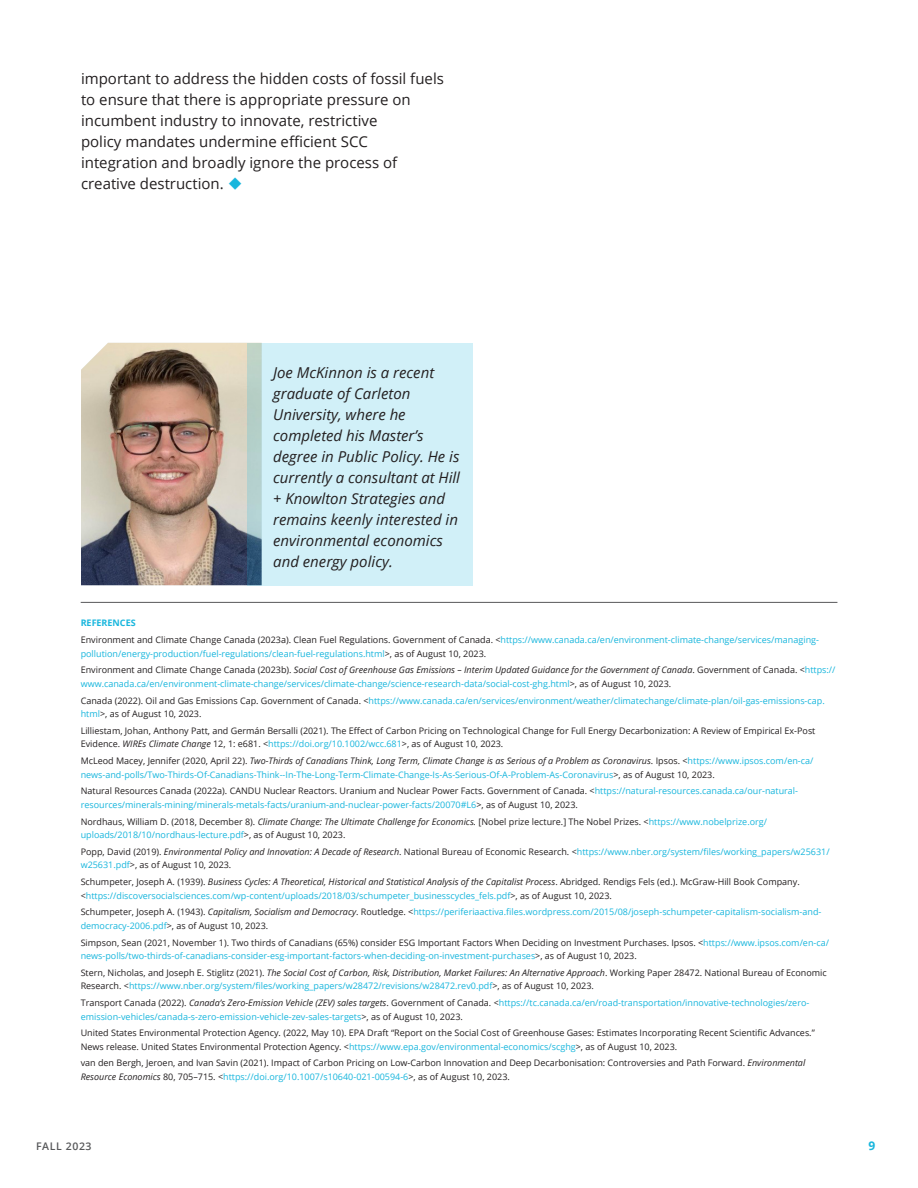
<style>
.page{position:relative;width:918px;height:1188px;background:#fff}
.page>*{position:absolute;margin:0;border:0;box-sizing:border-box;transform-origin:0 0}
.Main_Body_Copy{font:15px/21px "Open Sans";color:#231f20}
.Main_Body_Copy-2{font:italic 15px/21px "Open Sans";color:#231f20}
.t1{font:700 12px "Open Sans";color:#18b6dd}
.t2{font:600 10.5px "Open Sans";letter-spacing:.06em;color:#57585a}
.Main_References{font:9px/13.5px "Open Sans";color:#231f20}
.Main_References-2{font:9px/13.5px "Open Sans";color:#18b6dd}
.Main_References-3{font:700 9px "Open Sans";color:#18b6dd}
.s1{color:#18b6dd}
.s2{color:#231f20}
.s3{font-style:italic;color:#231f20}
.s4{font-style:italic}
</style>
<div class="page">
<hr style="left:81px;top:602px;width:756px;height:1px;background:#57585a">
<img style="left:81px;top:343px;width:166px;height:242px">
<div style="left:247px;top:343px;width:225px;height:242px;background:#d1f0f8"></div>
<p class="Main_Body_Copy" style="left:81px;top:68px;width:364px">important to address the hidden costs of fossil fuels to ensure that there is appropriate pressure on incumbent industry to innovate, restrictive<br>policy mandates undermine efficient SCC integration and broadly ignore the process of creative destruction. <span class="s1">◆</span></p>
<p class="Main_Body_Copy-2" style="left:273px;top:362px;width:188px">Joe McKinnon is a recent graduate of Carleton<br>University, where he completed his Master’s degree in Public Policy. He is currently a consultant at Hill + Knowlton Strategies and remains keenly interested in environmental economics and energy policy.</p>
<p class="Main_References-3" style="left:81px;top:617px;width:56px">REFERENCES</p>
<p class="Main_References-2" style="left:81px;top:633px;width:740px"><span class="s2">Environment and Climate Change Canada (2023a). Clean Fuel Regulations. Government of Canada. &lt;</span>https://www.canada.ca/en/environment-climate-change/services/managing&shy;pollution/energy-production/fuel-regulations/clean-fuel-regulations.html<span class="s2">&gt;, as of August 10, 2023.</span></p>
<p class="Main_References-2" style="left:81px;top:663px;width:756px"><span class="s2">Environment and Climate Change Canada (2023b).</span> <span class="s3">Social Cost of Greenhouse Gas Emissions – Interim Updated Guidance for the Government of Canada</span><span class="s2">. Government of Canada. &lt;</span>https:// www.canada.ca/en/environment-climate-change/services/climate-change/science-research-data/social-cost-ghg.html<span class="s2">&gt;, as of August 10, 2023.</span></p>
<p class="Main_References-2" style="left:81px;top:693px;width:746px"><span class="s2">Canada (2022). Oil and Gas Emissions Cap. Government of Canada. &lt;</span>https://www.canada.ca/en/services/environment/weather/climatechange/climate-plan/oil-gas-emissions-cap. html<span class="s2">&gt;, as of August 10, 2023.</span></p>
<p class="Main_References" style="left:81px;top:724px;width:736px">Lilliestam, Johan, Anthony Patt, and Germán Bersalli (2021). The Effect of Carbon Pricing on Technological Change for Full Energy Decarbonization: A Review of Empirical Ex-Post<br>Evidence. <span class="s4">WIREs Climate Change</span> 12, 1: e681. &lt;<span class="s1">https://doi.org/10.1002/wcc.681</span>&gt;, as of August 10, 2023.</p>
<p class="Main_References-2" style="left:81px;top:754px;width:734px"><span class="s2">McLeod Macey, Jennifer (2020, April 22).</span> <span class="s3">Two-Thirds of Canadians Think, Long Term, Climate Change is as Serious of a Problem as Coronavirus</span><span class="s2">. Ipsos. &lt;</span>https://www.ipsos.com/en-ca/ news-and-polls/Two-Thirds-Of-Canadians-Think--In-The-Long-Term-Climate-Change-Is-As-Serious-Of-A-Problem-As-Coronavirus<span class="s2">&gt;, as of August 10, 2023.</span></p>
<p class="Main_References-2" style="left:81px;top:784px;width:719px"><span class="s2">Natural Resources Canada (2022a). CANDU Nuclear Reactors. Uranium and Nuclear Power Facts. Government of Canada. &lt;</span>https://natural-resources.canada.ca/our-natural&shy;resources/minerals-mining/minerals-metals-facts/uranium-and-nuclear-power-facts/20070#L6<span class="s2">&gt;, as of August 10, 2023.</span></p>
<p class="Main_References" style="left:81px;top:814px;width:688px">Nordhaus, William D. (2018, December 8). <span class="s4">Climate Change: The Ultimate Challenge for Economics.</span> [Nobel prize lecture.] The Nobel Prizes. &lt;<span class="s1">https://www.nobelprize.org/ uploads/2018/10/nordhaus-lecture.pdf</span>&gt;, as of August 10, 2023.</p>
<p class="Main_References" style="left:81px;top:845px;width:750px">Popp, David (2019). <span class="s4">Environmental Policy and Innovation: A Decade of Research</span>. National Bureau of Economic Research. &lt;<span class="s1">https://www.nber.org/system/files/working_papers/w25631/ w25631.pdf</span>&gt;, as of August 10, 2023.</p>
<p class="Main_References" style="left:81px;top:875px;width:721px">Schumpeter, Joseph A. (1939). <span class="s4">Business Cycles: A Theoretical, Historical and Statistical Analysis of the Capitalist Process</span>. Abridged. Rendigs Fels (ed.). McGraw-Hill Book Company. &lt;<span class="s1">https://discoversocialsciences.com/wp-content/uploads/2018/03/schumpeter_businesscycles_fels.pdf</span>&gt;, as of August 10, 2023.</p>
<p class="Main_References-2" style="left:81px;top:905px;width:742px"><span class="s2">Schumpeter, Joseph A. (1943).</span> <span class="s3">Capitalism, Socialism and Democracy</span><span class="s2">. Routledge. &lt;</span>https://periferiaactiva.files.wordpress.com/2015/08/joseph-schumpeter-capitalism-socialism-and&shy;democracy-2006.pdf<span class="s2">&gt;, as of August 10, 2023.</span></p>
<p class="Main_References" style="left:81px;top:935px;width:750px">Simpson, Sean (2021, November 1). Two thirds of Canadians (65%) consider ESG Important Factors When Deciding on Investment Purchases. Ipsos. &lt;<span class="s1">https://www.ipsos.com/en-ca/ news-polls/two-thirds-of-canadians-consider-esg-important-factors-when-deciding-on-investment-purchases</span>&gt;, as of August 10, 2023.</p>
<p class="Main_References" style="left:81px;top:966px;width:748px">Stern, Nicholas, and Joseph E. Stiglitz (2021). <span class="s4">The Social Cost of Carbon, Risk, Distribution, Market Failures: An Alternative Approach</span>. Working Paper 28472. National Bureau of Economic<br>Research. &lt;<span class="s1">https://www.nber.org/system/files/working_papers/w28472/revisions/w28472.rev0.pdf</span>&gt;, as of August 10, 2023.</p>
<p class="Main_References-2" style="left:81px;top:996px;width:730px"><span class="s2">Transport Canada (2022).</span> <span class="s3">Canada’s Zero-Emission Vehicle (ZEV) sales targets</span><span class="s2">. Government of Canada. &lt;</span>https://tc.canada.ca/en/road-transportation/innovative-technologies/zero&shy;emission-vehicles/canada-s-zero-emission-vehicle-zev-sales-targets<span class="s2">&gt;, as of August 10, 2023.</span></p>
<p class="Main_References" style="left:81px;top:1026px;width:736px">United States Environmental Protection Agency. (2022, May 10). EPA Draft “Report on the Social Cost of Greenhouse Gases: Estimates Incorporating Recent Scientific Advances.”<br>News release. United States Environmental Protection Agency. &lt;<span class="s1">https://www.epa.gov/environmental-economics/scghg</span>&gt;, as of August 10, 2023.</p>
<p class="Main_References" style="left:81px;top:1056px;width:726px">van den Bergh, Jeroen, and Ivan Savin (2021). Impact of Carbon Pricing on Low-Carbon Innovation and Deep Decarbonisation: Controversies and Path Forward. <span class="s4">Environmental<br>Resource Economics</span> 80, 705–715. &lt;<span class="s1">https://doi.org/10.1007/s10640-021-00594-6</span>&gt;, as of August 10, 2023.</p>
<p class="t2" style="left:36px;top:1139px;width:57px">FALL 2023</p>
<h2 class="t1" style="left:868px;top:1137px;width:8px">9</h2>
</div>
